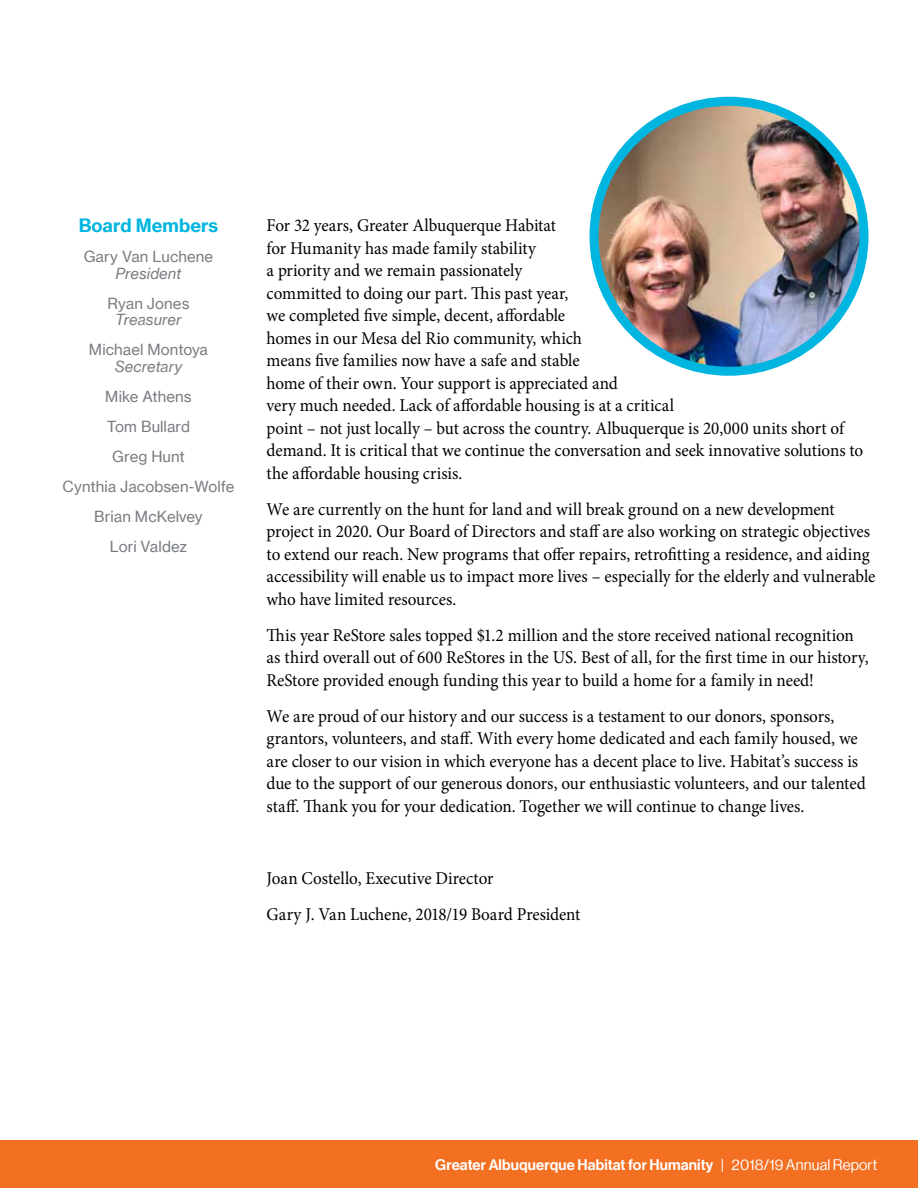
<style>
.page{position:relative;width:918px;height:1188px;background:#fff}
.page>*{position:absolute;margin:0;border:0;box-sizing:border-box;transform-origin:0 0}
.t1{font:18px/22.5px "Minion Pro";letter-spacing:-.005em;color:#000;scale:.95 1}
.t2{font:700 18px "Neue Haas Grotesk Text";color:#00b5df}
.t3{font:15px/30px "Neue Haas Grotesk Text";letter-spacing:.005em;color:#797d82;text-align:center}
.t4{font:500 15px "Neue Haas Grotesk Display";letter-spacing:.01em;color:#fff}
.t5{font:italic 15px "Neue Haas Grotesk Text";color:#797d82}
.s1{font-weight:400}
</style>
<div class="page">
<div style="left:0;top:1141px;width:918px;height:47px;background:#f36f21"></div>
<img style="left:594px;top:101px;width:270px;height:270px;border-radius:135px">
<div style="left:590px;top:97px;width:278px;height:279px;border:9px solid #00b5df;border-radius:50%"></div>
<p class="t2" style="left:79px;top:214px;width:141px">Board Members</p>
<p class="t3" style="left:84px;top:242px;width:131px">Gary Van Luchene</p>
<p class="t5" style="left:116px;top:264px;width:67px">President</p>
<p class="t3" style="left:107px;top:288px;width:84px">Ryan Jones</p>
<p class="t5" style="left:115px;top:311px;width:68px">Treasurer</p>
<p class="t3" style="left:89px;top:335px;width:121px">Michael Montoya</p>
<p class="t5" style="left:115px;top:357px;width:69px">Secretary</p>
<p class="t3" style="left:63px;top:381px;width:173px">Mike Athens<br>Tom Bullard<br>Greg Hunt<br>Cynthia Jacobsen-Wolfe<br>Brian McKelvey<br>Lori Valdez</p>
<p class="t1" style="left:267px;top:214px;width:630px">For 32 years, Greater Albuquerque Habitat<br>for Humanity has made family stability<br>a priority and we remain passionately<br>committed to doing our part. This past year,<br>we completed five simple, decent, affordable<br>homes in our Mesa del Rio community, which<br>means five families now have a safe and stable<br>home of their own. Your support is appreciated and<br>very much needed. Lack of affordable housing is at a critical<br>point – not just locally – but across the country. Albuquerque is 20,000 units short of demand. It is critical that we continue the conversation and seek innovative solutions to the affordable housing crisis.</p>
<p class="t1" style="left:267px;top:498px;width:642px">We are currently on the hunt for land and will break ground on a new development project in 2020. Our Board of Directors and staff are also working on strategic objectives to extend our reach. New programs that offer repairs, retrofitting a residence, and aiding accessibility will enable us to impact more lives – especially for the elderly and vulnerable who have limited resources.</p>
<p class="t1" style="left:267px;top:624px;width:635px">This year ReStore sales topped $1.2 million and the store received national recognition as third overall out of 600 ReStores in the US. Best of all, for the first time in our history,<br>ReStore provided enough funding this year to build a home for a family in need!</p>
<p class="t1" style="left:267px;top:705px;width:632px">We are proud of our history and our success is a testament to our donors, sponsors, grantors, volunteers, and staff. With every home dedicated and each family housed, we are closer to our vision in which everyone has a decent place to live. Habitat’s success is due to the support of our generous donors, our enthusiastic volunteers, and our talented staff. Thank you for your dedication. Together we will continue to change lives.</p>
<p class="t1" style="left:267px;top:860px;width:332px;line-height:36px">Joan Costello, Executive Director<br>Gary J. Van Luchene, 2018/19 Board President</p>
<p class="t4" style="left:435px;top:1156px;width:444px">Greater Albuquerque Habitat for Humanity <span class="s1">| 2018/19 Annual Report</span></p>
</div>
